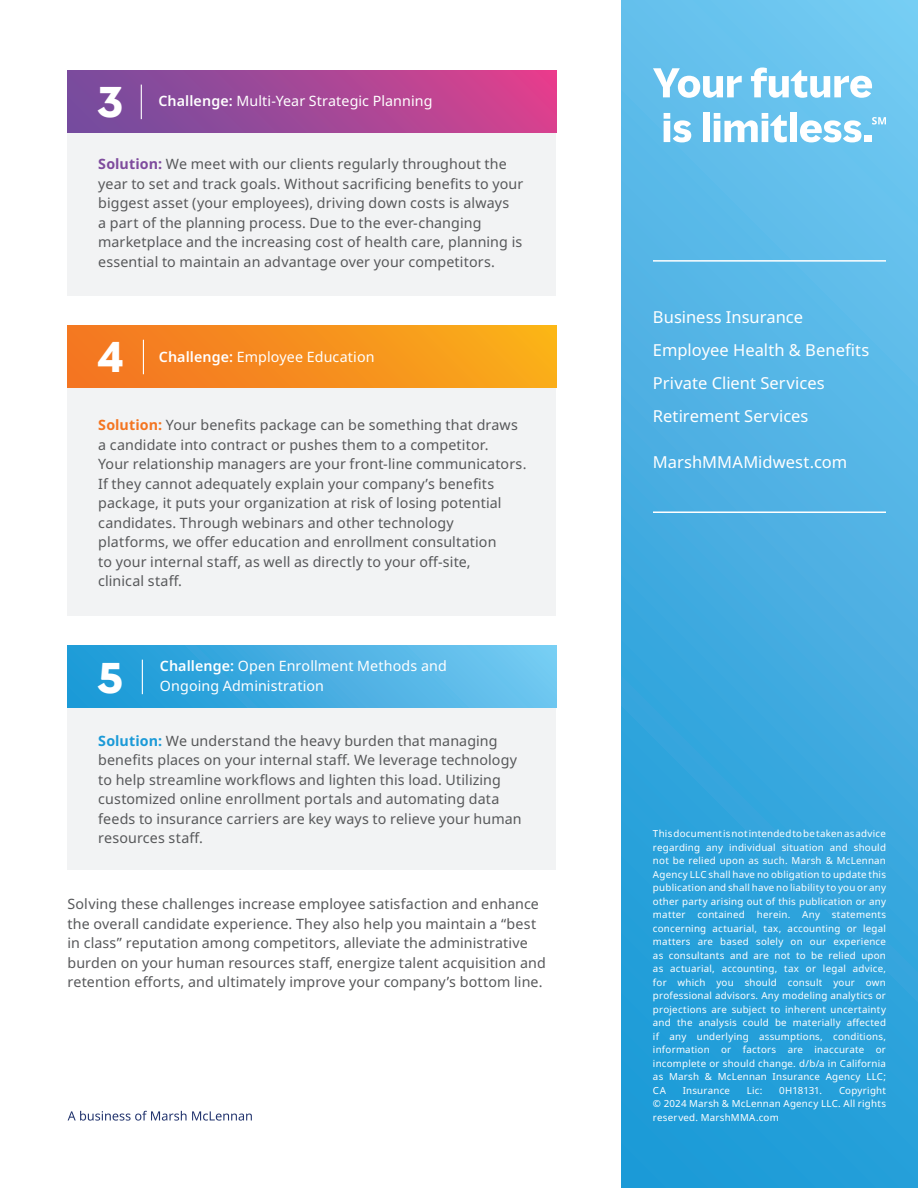
<style>
.page{position:relative;width:918px;height:1188px;background:#fff}
.page>*{position:absolute;margin:0;border:0;box-sizing:border-box;transform-origin:0 0}
.Contact_Information{font:700 40.05px "MMC Display";color:#fff}
.Lines_of_Business_-_Large{font:16.5px "Noto Sans";color:#fff}
.Body_copy{font:14.25px/19.5px "Noto Sans";letter-spacing:.01em;color:#57585a}
.Body_copy-2{font:14.25px/19.5px "Noto Sans";letter-spacing:.01em;color:#fff}
.Disclaimer_Copyright{font:9.75px/13.5px "Noto Sans";letter-spacing:.025em;color:#fff;text-align:justify}
.Disclaimer_Copyright-2{font:9.75px "Noto Sans";letter-spacing:.005em;color:#fff}
.s1{font-weight:600}
.s2{font-weight:700;color:#7e4b9d}
.s3{font-weight:700;color:#f47521}
.s4{font-weight:700;color:#1b9ad7}
</style>
<div class="page">
<div style="left:621px;top:0;width:297px;height:1188px;background:linear-gradient(to bottom,#6fc4ee,#1c99d6)"></div>
<hr style="left:653px;top:260px;width:233px;height:2px;background:#fff">
<hr style="left:653px;top:511px;width:233px;height:2px;background:#fff">
<svg style="left:653px;top:68px;width:89px;height:30px"></svg>
<svg style="left:751px;top:68px;width:121px;height:30px"></svg>
<svg style="left:664px;top:113px;width:27px;height:29px"></svg>
<div style="left:703px;top:113px;width:7px;height:29px;background:#fff"></div>
<svg style="left:714px;top:113px;width:73px;height:29px"></svg>
<div style="left:790px;top:113px;width:7px;height:29px;background:#fff"></div>
<svg style="left:800px;top:120px;width:61px;height:22px"></svg>
<div style="left:865px;top:135px;width:7px;height:7px;background:#fff"></div>
<svg style="left:872px;top:117px;width:14px;height:8px"></svg>
<svg style="left:68px;top:1111px;width:184px;height:10px"></svg>
<div style="left:68px;top:105px;width:488px;height:191px;background:#f2f3f4"></div>
<div style="left:68px;top:360px;width:488px;height:256px;background:#f2f3f4"></div>
<div style="left:68px;top:70px;width:488px;height:63px;background:linear-gradient(to right,#704e9f,#db418e)"></div>
<div style="left:68px;top:325px;width:488px;height:63px;background:linear-gradient(to right,#f37323,#faae19)"></div>
<div style="left:68px;top:680px;width:488px;height:190px;background:#f2f3f4"></div>
<div style="left:68px;top:645px;width:488px;height:63px;background:linear-gradient(to right,#1797d5,#73c7f0)"></div>
<hr style="left:142px;top:660px;width:1px;height:34px;background:#fff">
<hr style="left:143px;top:340px;width:1px;height:34px;background:#fff">
<hr style="left:141px;top:85px;width:1px;height:34px;background:#fff">
<p class="Contact_Information" style="left:97px;top:76px;width:28px">3</p>
<p class="Body_copy-2" style="left:158px;top:91px;width:276px"><span class="s1">Challenge:</span> Multi-Year Strategic Planning</p>
<p class="Body_copy" style="left:98px;top:155px;width:427px"><span class="s2">Solution:</span> We meet with our clients regularly throughout the year to set and track goals. Without sacrificing benefits to your biggest asset (your employees), driving down costs is always<br>a part of the planning process. Due to the ever-changing marketplace and the increasing cost of health care, planning is essential to maintain an advantage over your competitors.</p>
<p class="Contact_Information" style="left:97px;top:331px;width:28px">4</p>
<p class="Body_copy-2" style="left:159px;top:347px;width:217px"><span class="s1">Challenge:</span> Employee Education</p>
<p class="Body_copy" style="left:98px;top:416px;width:430px"><span class="s3">Solution:</span> Your benefits package can be something that draws a candidate into contract or pushes them to a competitor.<br>Your relationship managers are your front-line communicators.<br>If they cannot adequately explain your company’s benefits package, it puts your organization at risk of losing potential candidates. Through webinars and other technology platforms, we offer education and enrollment consultation<br>to your internal staff, as well as directly to your off-site,<br>clinical staff.</p>
<p class="Contact_Information" style="left:97px;top:652px;width:28px">5</p>
<p class="Body_copy-2" style="left:160px;top:657px;width:288px"><span class="s1">Challenge:</span> Open Enrollment Methods and<br>Ongoing Administration</p>
<p class="Body_copy" style="left:98px;top:731px;width:425px"><span class="s4">Solution:</span> We understand the heavy burden that managing benefits places on your internal staff. We leverage technology to help streamline workflows and lighten this load. Utilizing customized online enrollment portals and automating data feeds to insurance carriers are key ways to relieve your human resources staff.</p>
<p class="Body_copy" style="left:68px;top:895px;width:480px">Solving these challenges increase employee satisfaction and enhance the overall candidate experience. They also help you maintain a “best in class” reputation among competitors, alleviate the administrative burden on your human resources staff, energize talent acquisition and retention efforts, and ultimately improve your company’s bottom line.</p>
<p class="Lines_of_Business_-_Large" style="left:653px;top:305px;width:152px">Business Insurance</p>
<p class="Lines_of_Business_-_Large" style="left:653px;top:338px;width:218px">Employee Health &amp; Benefits</p>
<p class="Lines_of_Business_-_Large" style="left:653px;top:371px;width:173px">Private Client Services</p>
<p class="Lines_of_Business_-_Large" style="left:653px;top:404px;width:157px">Retirement Services</p>
<p class="Lines_of_Business_-_Large" style="left:653px;top:451px;width:196px">MarshMMAMidwest.com</p>
<p class="Disclaimer_Copyright" style="left:653px;top:827px;width:235px">This document is not intended to be taken as advice regarding any individual situation and should not be relied upon as such. Marsh &amp; McLennan Agency LLC shall have no obligation to update this publication and shall have no liability to you or any other party arising out of this publication or any matter contained herein. Any statements concerning actuarial, tax, accounting or legal matters are based solely on our experience as consultants and are not to be relied upon as actuarial, accounting, tax or legal advice, for which you should consult your own professional advisors. Any modeling analytics or projections are subject to inherent uncertainty and the analysis could be materially affected if any underlying assumptions, conditions, information or factors are inaccurate or incomplete or should change. d/b/a in California as Marsh &amp; McLennan Insurance Agency LLC; CA</p>
<p class="Disclaimer_Copyright" style="left:653px;top:1083px;width:235px;text-indent:186px">Copyright © 2024 Marsh &amp; McLennan Agency LLC. All rights reserved. MarshMMA.com</p>
<p class="Disclaimer_Copyright" style="left:683px;top:1083px;width:49px">Insurance</p>
<p class="Disclaimer_Copyright" style="left:747px;top:1083px;width:17px">Lic:</p>
<p class="Disclaimer_Copyright-2" style="left:779px;top:1083px;width:45px">0H18131.</p>
</div>
